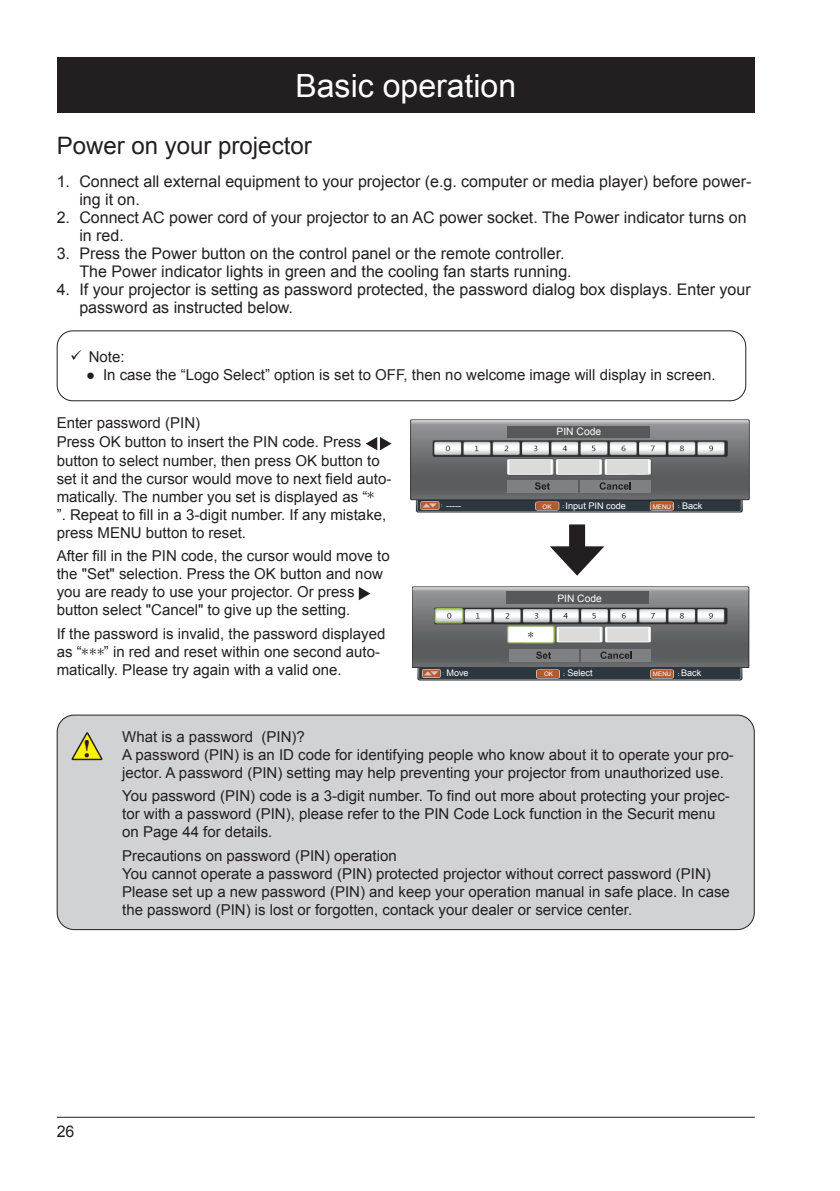
<style>
.page{position:relative;width:840px;height:1191px;background:#fff}
.page>*{position:absolute;margin:0;border:0;box-sizing:border-box;transform-origin:0 0}
.主標題{font:32px "Arial";color:#fff}
.t1{font:24.8px "CT Biao Song SF";color:#231f20}
.附標題{font:24px "Arial";color:#231f20}
.t2{font:16px/18px "Arial";color:#231f20}
.t3{font:15px/18px "Arial";color:#231f20}
.t4{font:12px "Sim Sun";color:#231f20}
.t5{font:10.2px "Arial";color:#fff}
.t6{font:9.2px "Arial";color:#fff}
.t7{font:9px "Arial";color:#fff}
.t8{font:6.2px "Arial";color:#fff}
</style>
<div class="page">
<hr style="left:57px;top:1116px;width:697px;height:1px;background:#231f20">
<div style="left:57px;top:57px;width:697px;height:56px;background:#231f20"></div>
<div style="left:57px;top:715px;width:696px;height:214px;background:#d1d2d4;border-radius:17px"></div>
<div style="left:57px;top:714px;width:697px;height:216px;border:1px solid #231f20;border-radius:17px"></div>
<svg style="left:365px;top:437px;width:26px;height:13px"></svg>
<svg style="left:367px;top:491px;width:6px;height:7px"></svg>
<svg style="left:358px;top:587px;width:12px;height:13px"></svg>
<svg style="left:82px;top:648px;width:22px;height:7px"></svg>
<svg style="left:71px;top:350px;width:10px;height:10px"></svg>
<div style="left:57px;top:330px;width:688px;height:71px;border:1px solid #231f20;border-radius:16px"></div>
<svg style="left:71px;top:732px;width:32px;height:29px"></svg>
<img style="left:410px;top:419px;width:340px;height:94px">
<div style="left:538px;top:502px;width:14px;height:7px;background:#b45b31"></div>
<div style="left:651px;top:502px;width:20px;height:8px;background:#b45b31"></div>
<div style="left:507px;top:480px;width:70px;height:12px;background:#7e8083"></div>
<div style="left:580px;top:480px;width:70px;height:12px;background:#7e8083"></div>
<div style="left:507px;top:426px;width:142px;height:11px;background:#57585a"></div>
<svg style="left:535px;top:482px;width:14px;height:7px"></svg>
<svg style="left:599px;top:482px;width:31px;height:7px"></svg>
<img style="left:412px;top:586px;width:338px;height:95px">
<div style="left:540px;top:670px;width:12px;height:7px;background:#b45b31"></div>
<div style="left:652px;top:670px;width:20px;height:6px;background:#b45b31"></div>
<div style="left:508px;top:649px;width:70px;height:12px;background:#7e8083"></div>
<div style="left:581px;top:649px;width:69px;height:12px;background:#7e8083"></div>
<svg style="left:536px;top:651px;width:14px;height:8px"></svg>
<svg style="left:600px;top:651px;width:31px;height:8px"></svg>
<div style="left:505px;top:591px;width:143px;height:13px;background:#57585a"></div>
<div style="left:568px;top:524px;width:16px;height:34px;background:#231f20"></div>
<svg style="left:550px;top:546px;width:54px;height:29px"></svg>
<p class="主標題" style="left:295px;top:64px;width:222px">Basic operation</p>
<p class="附標題" style="left:57px;top:130px;width:256px">Power on your projector</p>
<p class="t2" style="left:79px;top:172px;width:673px;text-indent:-23px">1. Connect all external equipment to your projector (e.g. computer or media player) before power&shy;ing it on.</p>
<p class="t2" style="left:79px;top:208px;width:668px;text-indent:-23px">2. Connect AC power cord of your projector to an AC power socket. The Power indicator turns on in red.</p>
<p class="t2" style="left:79px;top:244px;width:493px;text-indent:-23px">3. Press the Power button on the control panel or the remote controller.<br>The Power indicator lights in green and the cooling fan starts running.</p>
<p class="t2" style="left:79px;top:280px;width:672px;text-indent:-23px">4. If your projector is setting as password protected, the password dialog box displays. Enter your password as instructed below.</p>
<p class="t3" style="left:89px;top:347px;width:37px">Note:</p>
<p class="t3" style="left:86px;top:365px;width:630px">● In case the “Logo Select” option is set to OFF, then no welcome image will display in screen.</p>
<p class="t3" style="left:57px;top:414px;width:145px">Enter password (PIN)</p>
<p class="t3" style="left:57px;top:432px;width:336px">Press OK button to insert the PIN code. Press button to select number, then press OK button to set it and the cursor would move to next field auto&shy;matically. The number you set is displayed as “<br>”. Repeat to fill in a 3-digit number. If any mistake, press MENU button to reset.</p>
<p class="t3" style="left:57px;top:547px;width:334px">After fill in the PIN code, the cursor would move to the "Set" selection. Press the OK button and now you are ready to use your projector. Or press button select "Cancel" to give up the setting.</p>
<p class="t3" style="left:57px;top:625px;width:330px">If the password is invalid, the password displayed as “</p>
<p class="t3" style="left:57px;top:643px;width:325px;text-indent:47px">” in red and reset within one second auto&shy;matically. Please try again with a valid one.</p>
<p class="t5" style="left:556px;top:425px;width:46px">PIN Code</p>
<p class="t6" style="left:446px;top:499px;width:17px">-----</p>
<p class="t6" style="left:565px;top:499px;width:62px">Input PIN code</p>
<p class="t6" style="left:681px;top:499px;width:22px">Back</p>
<p class="t8" style="left:542px;top:502px;width:11px">OK</p>
<p class="t8" style="left:652px;top:502px;width:20px">MENU</p>
<p class="t4" style="left:527px;top:629px;width:7px">*</p>
<p class="t5" style="left:557px;top:591px;width:46px">PIN Code</p>
<p class="t7" style="left:446px;top:666px;width:24px">Move</p>
<p class="t7" style="left:567px;top:666px;width:27px">Select</p>
<p class="t7" style="left:680px;top:666px;width:22px">Back</p>
<p class="t8" style="left:543px;top:669px;width:11px">OK</p>
<p class="t8" style="left:652px;top:669px;width:20px">MENU</p>
<p class="t1" style="left:83px;top:735px;width:10px">!</p>
<p class="t3" style="left:122px;top:727px;width:184px">What is a password (PIN)?</p>
<p class="t3" style="left:122px;top:745px;width:612px">A password (PIN) is an ID code for identifying people who know about it to operate your pro&shy;jector. A password (PIN) setting may help preventing your projector from unauthorized use.</p>
<p class="t3" style="left:122px;top:787px;width:608px">You password (PIN) code is a 3-digit number. To find out more about protecting your projec&shy;tor with a password (PIN), please refer to the PIN Code Lock function in the Securit menu on Page 44 for details.</p>
<p class="t3" style="left:122px;top:847px;width:276px">Precautions on password (PIN) operation</p>
<p class="t3" style="left:122px;top:865px;width:608px">You cannot operate a password (PIN) protected projector without correct password (PIN)<br>Please set up a new password (PIN) and keep your operation manual in safe place. In case the password (PIN) is lost or forgotten, contack your dealer or service center.</p>
<p class="t2" style="left:57px;top:1122px;width:19px">26</p>
</div>
